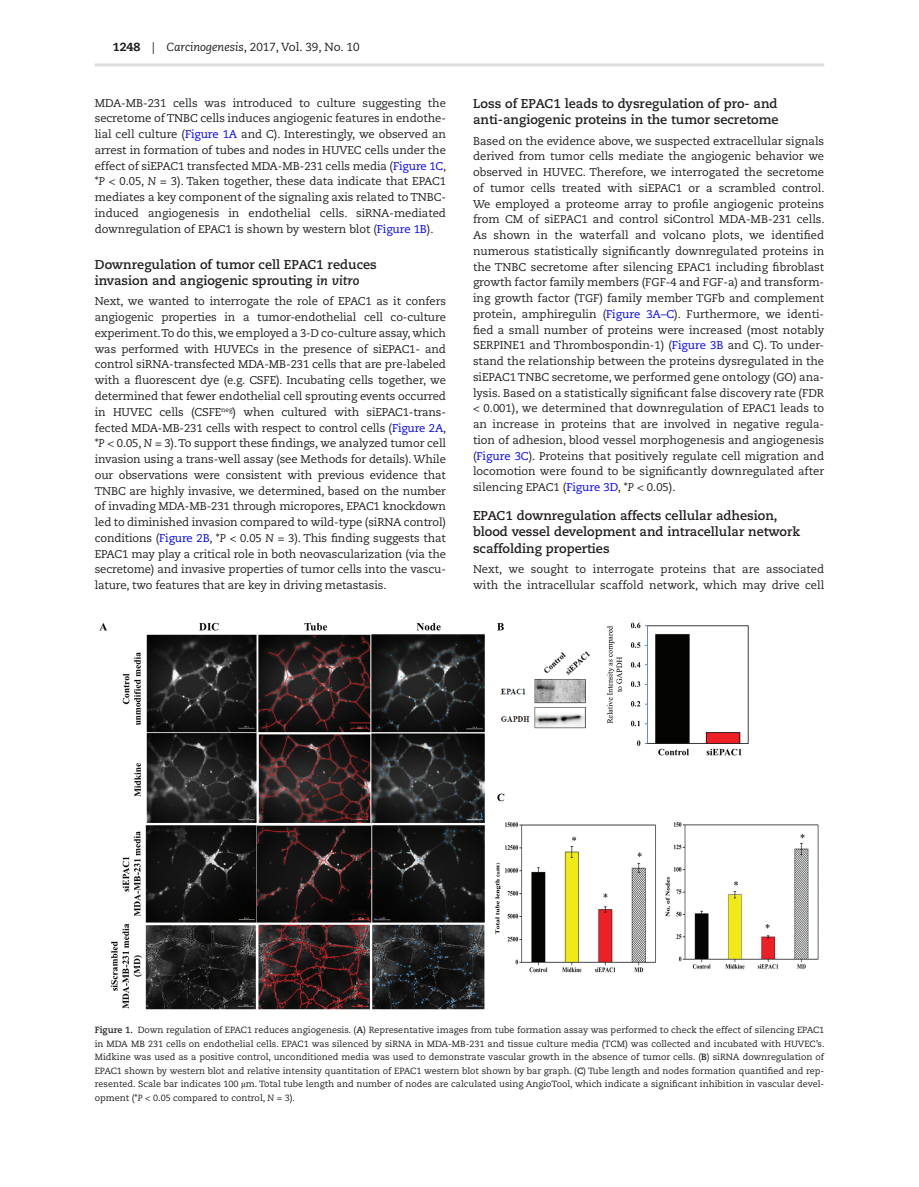
<style>
.page{position:relative;width:919px;height:1187px;background:#fff}
.page>*{position:absolute;margin:0;border:0;box-sizing:border-box;transform-origin:0 0}
.t1{font:700 12.75px/16.5px "Caecilia LT Std";color:#231f20}
.t2{font:11.7px "Caecilia LT Std";color:#231f20}
.t3{font:11.25px/15.8px "Caecilia LT Std";letter-spacing:-.005em;color:#231f20;text-align:justify}
.t4{font:9px/13.5px "Caecilia LT Std";color:#231f20;text-align:justify}
.s1{font-weight:800}
.s2{font-style:italic}
.s3{color:#00f}
.s4{font-weight:700}
.s5{font-family:"Gandhari Unicode"}
</style>
<div class="page">
<hr style="left:95px;top:63px;width:729px;height:3px;background:#dcdddf">
<img style="left:99px;top:622px;width:720px;height:386px">
<p class="t2" style="left:113px;top:41px;width:248px"><span class="s1">1248</span> | <span class="s2">Carcinogenesis</span>, 2017, Vol. 39, No. 10</p>
<p class="t3" style="left:95px;top:95px;width:353px">MDA-MB-231 cells was introduced to culture suggesting the secretome of TNBC cells induces angiogenic features in endothe&shy;lial cell culture (<span class="s3">Figure 1A</span> and C). Interestingly, we observed an arrest in formation of tubes and nodes in HUVEC cells under the effect of siEPAC1 transfected MDA-MB-231 cells media (<span class="s3">Figure 1C</span>, *<span class="s2">P</span> &lt; 0.05, <span class="s2">N</span> = 3). Taken together, these data indicate that EPAC1 mediates a key component of the signaling axis related to TNBC&shy;induced angiogenesis in endothelial cells. siRNA-mediated downregulation of EPAC1 is shown by western blot (<span class="s3">Figure 1B</span>).</p>
<p class="t1" style="left:95px;top:256px;width:283px">Downregulation of tumor cell EPAC1 reduces invasion and angiogenic sprouting <span class="s2">in vitro</span></p>
<p class="t3" style="left:95px;top:294px;width:353px">Next, we wanted to interrogate the role of EPAC1 as it confers angiogenic properties in a tumor-endothelial cell co-culture experiment. To do this, we employed a 3-D co-culture assay, which was performed with HUVECs in the presence of siEPAC1- and control siRNA-transfected MDA-MB-231 cells that are pre-labeled with a fluorescent dye (e.g. CSFE). Incubating cells together, we determined that fewer endothelial cell sprouting events occurred in HUVEC cells (CSFE<sup>neg</sup>) when cultured with siEPAC1-trans&shy;fected MDA-MB-231 cells with respect to control cells (<span class="s3">Figure 2A</span>, *<span class="s2">P</span> &lt; 0.05, <span class="s2">N</span> = 3). To support these findings, we analyzed tumor cell invasion using a trans-well assay (see Methods for details). While our observations were consistent with previous evidence that TNBC are highly invasive, we determined, based on the number of invading MDA-MB-231 through micropores, EPAC1 knockdown led to diminished invasion compared to wild-type (siRNA control) conditions (<span class="s3">Figure 2B</span>, *<span class="s2">P</span> &lt; 0.05 <span class="s2">N</span> = 3). This finding suggests that EPAC1 may play a critical role in both neovascularization (via the secretome) and invasive properties of tumor cells into the vascu&shy;lature, two features that are key in driving metastasis.</p>
<p class="t1" style="left:473px;top:95px;width:307px">Loss of EPAC1 leads to dysregulation of pro- and anti-angiogenic proteins in the tumor secretome</p>
<p class="t3" style="left:473px;top:133px;width:353px">Based on the evidence above, we suspected extracellular signals derived from tumor cells mediate the angiogenic behavior we observed in HUVEC. Therefore, we interrogated the secretome of tumor cells treated with siEPAC1 or a scrambled control.<br>We employed a proteome array to profile angiogenic proteins from CM of siEPAC1 and control siControl MDA-MB-231 cells.<br>As shown in the waterfall and volcano plots, we identified numerous statistically significantly downregulated proteins in the TNBC secretome after silencing EPAC1 including fibroblast growth factor family members (FGF-4 and FGF-a) and transform&shy;ing growth factor (TGF) family member TGFb and complement protein, amphiregulin (<span class="s3">Figure 3A–C</span>). Furthermore, we identi&shy;fied a small number of proteins were increased (most notably SERPINE1 and Thrombospondin-1) (<span class="s3">Figure 3B</span> and C). To under&shy;stand the relationship between the proteins dysregulated in the siEPAC1 TNBC secretome, we performed gene ontology (GO) ana&shy;lysis. Based on a statistically significant false discovery rate (FDR &lt; 0.001), we determined that downregulation of EPAC1 leads to an increase in proteins that are involved in negative regula&shy;tion of adhesion, blood vessel morphogenesis and angiogenesis (<span class="s3">Figure 3C</span>). Proteins that positively regulate cell migration and locomotion were found to be significantly downregulated after silencing EPAC1 (<span class="s3">Figure 3D</span>, *<span class="s2">P</span> &lt; 0.05).</p>
<p class="t1" style="left:473px;top:507px;width:329px">EPAC1 downregulation affects cellular adhesion, blood vessel development and intracellular network scaffolding properties</p>
<p class="t3" style="left:473px;top:561px;width:352px">Next, we sought to interrogate proteins that are associated with the intracellular scaffold network, which may drive cell</p>
<p class="t4" style="left:95px;top:1023px;width:731px"><span class="s4">Figure 1.</span> Down regulation of EPAC1 reduces angiogenesis. (<span class="s4">A</span>) Representative images from tube formation assay was performed to check the effect of silencing EPAC1 in MDA MB 231 cells on endothelial cells. EPAC1 was silenced by siRNA in MDA-MB-231 and tissue culture media (TCM) was collected and incubated with HUVEC’s.<br>Midkine was used as a positive control, unconditioned media was used to demonstrate vascular growth in the absence of tumor cells. (<span class="s4">B</span>) siRNA downregulation of EPAC1 shown by western blot and relative intensity quantitation of EPAC1 western blot shown by bar graph. (<span class="s4">C</span>) Tube length and nodes formation quantified and rep&shy;resented. Scale bar indicates 100 <span class="s5">µ</span>m. Total tube length and number of nodes are calculated using AngioTool, which indicate a significant inhibition in vascular devel&shy;opment (*<span class="s2">P</span> &lt; 0.05 compared to control, <span class="s2">N</span> = 3).</p>
</div>
